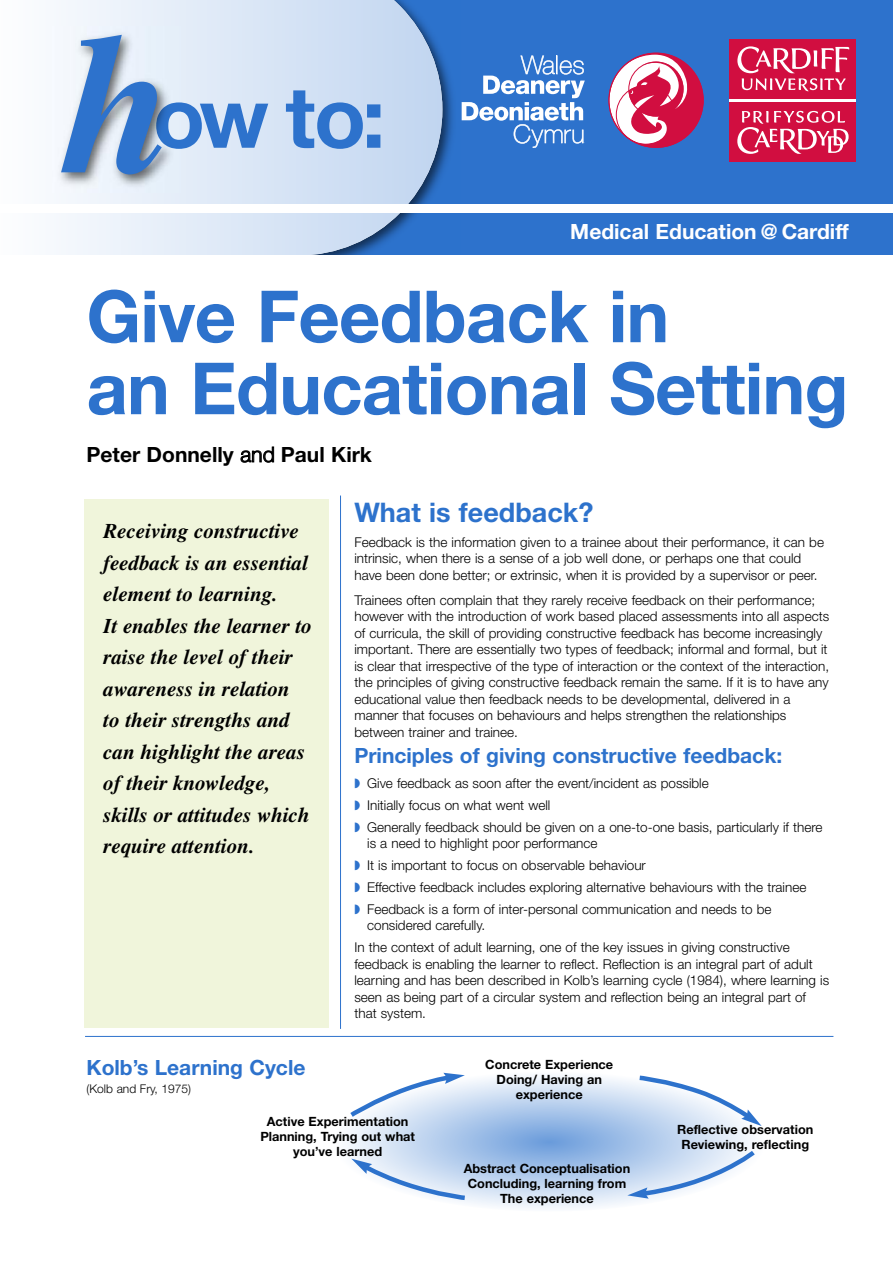
<style>
.page{position:relative;width:893px;height:1263px;background:#fff}
.page>*{position:absolute;margin:0;border:0;box-sizing:border-box;transform-origin:0 0}
.t1{font:700 85.35px "Helvetica Neue";color:#2d72cc}
.t2{font:700 72px/72px "Helvetica Neue";letter-spacing:-.01em;color:#2d72cc}
.t3{font:700 27px "Helvetica Neue";color:#2d72cc}
.t4{font:italic 700 21px/31.5px "Times";color:#000}
.t5{font:700 21px "Helvetica Neue";color:#2d72cc}
.t6{font:700 21px "Helvetica Neue";color:#fff}
.t7{font:700 21px "Helvetica Neue";color:#000}
.t8{font:300 13.5px/16.5px "Helvetica Neue";color:#000}
.t9{font:700 12.75px/15.1px "Helvetica Neue";color:#000;text-align:center}
.t10{font:300 12px "Helvetica Neue";color:#000}
.s1{font-weight:300}
.s2{color:#2d72cc}
</style>
<div class="page">
<div style="left:0;top:213px;width:893px;height:42px;background:#2d72cc"></div>
<div style="left:0;top:0;width:893px;height:204px;background:#2d72cc"></div>
<img style="left:442px;top:58px;width:11px;height:114px">
<svg style="left:0;top:0;width:442px;height:255px;background:#cfdef1"></svg>
<svg style="left:462px;top:55px;width:123px;height:93px"></svg>
<svg style="left:608px;top:53px;width:96px;height:95px"></svg>
<div style="left:729px;top:98px;width:127px;height:5px;background:#fff"></div>
<div style="left:729px;top:102px;width:127px;height:60px;background:#d10e40"></div>
<svg style="left:737px;top:111px;width:112px;height:43px"></svg>
<div style="left:729px;top:40px;width:127px;height:59px;background:#d10e40"></div>
<svg style="left:737px;top:46px;width:112px;height:45px"></svg>
<div style="left:0;top:204px;width:893px;height:9px;background:#fff"></div>
<img style="left:53px;top:26px;width:127px;height:167px">
<img style="left:162px;top:102px;width:18px;height:47px">
<svg style="left:61px;top:35px;width:101px;height:139px"></svg>
<svg style="left:333px;top:1072px;width:431px;height:139px;background:#c0d5ef"></svg>
<div style="left:84px;top:499px;width:244px;height:528px;background:#f0f5db"></div>
<hr style="left:340px;top:495px;width:1px;height:534px;background:#2d72cc">
<hr style="left:85px;top:1036px;width:748px;height:1px;background:#2d72cc">
<svg style="left:635px;top:1075px;width:127px;height:51px"></svg>
<svg style="left:351px;top:1158px;width:118px;height:44px"></svg>
<svg style="left:347px;top:1072px;width:118px;height:47px"></svg>
<svg style="left:627px;top:1148px;width:131px;height:50px"></svg>
<h1 class="t1" style="left:153px;top:65px;width:234px">ow to:</h1>
<h3 class="t6" style="left:570px;top:219px;width:280px">Medical Education @ Cardiff</h3>
<h2 class="t2" style="left:87px;top:279px;width:763px">Give Feedback in<br>an Educational Setting</h2>
<h3 class="t7" style="left:87px;top:442px;width:287px">Peter Donnelly <span class="s1">and</span> Paul Kirk</h3>
<p class="t4" style="left:104px;top:517px;width:210px">Receiving constructive feedback is an essential element to learning.<br>It enables the learner to raise the level of their awareness in relation<br>to their strengths and can highlight the areas of their knowledge, skills or attitudes which require attention.</p>
<h3 class="t3" style="left:354px;top:495px;width:240px">What is feedback?</h3>
<p class="t8" style="left:354px;top:533px;width:471px">Feedback is the information given to a trainee about their performance, it can be intrinsic, when there is a sense of a job well done, or perhaps one that could have been done better; or extrinsic, when it is provided by a supervisor or peer.</p>
<p class="t8" style="left:354px;top:591px;width:476px">Trainees often complain that they rarely receive feedback on their performance; however with the introduction of work based placed assessments into all aspects of curricula, the skill of providing constructive feedback has become increasingly important. There are essentially two types of feedback; informal and formal, but it is clear that irrespective of the type of interaction or the context of the interaction, the principles of giving constructive feedback remain the same. If it is to have any educational value then feedback needs to be developmental, delivered in a manner that focuses on behaviours and helps strengthen the relationships between trainer and trainee.</p>
<h3 class="t5" style="left:354px;top:743px;width:429px">Principles of giving constructive feedback:</h3>
<p class="t8" style="left:354px;top:772px;width:470px;line-height:21.8px"><span class="s2">◗</span> Give feedback as soon after the event/incident as possible<br><span class="s2">◗</span> Initially focus on what went well<br><span class="s2">◗</span> Generally feedback should be given on a one-to-one basis, particularly if there</p>
<p class="t8" style="left:354px;top:832px;width:453px;line-height:21.8px;text-indent:13px">is a need to highlight poor performance<br><span class="s2">◗</span> It is important to focus on observable behaviour<br><span class="s2">◗</span> Effective feedback includes exploring alternative behaviours with the trainee <span class="s2">◗</span> Feedback is a form of inter-personal communication and needs to be</p>
<p class="t8" style="left:354px;top:914px;width:437px;line-height:21.8px;text-indent:13px">considered carefully.<br>In the context of adult learning, one of the key issues in giving constructive</p>
<p class="t8" style="left:354px;top:955px;width:476px">feedback is enabling the learner to reflect. Reflection is an integral part of adult learning and has been described in Kolb’s learning cycle (1984), where learning is seen as being part of a circular system and reflection being an integral part of that system.</p>
<h3 class="t5" style="left:87px;top:1055px;width:220px">Kolb’s Learning Cycle</h3>
<p class="t9" style="left:485px;top:1056px;width:129px">Concrete Experience<br>Doing/ Having an experience</p>
<p class="t10" style="left:87px;top:1081px;width:106px">(Kolb and Fry, 1975)</p>
<p class="t9" style="left:260px;top:1114px;width:156px">Active Experimentation<br>Planning, Trying out what you’ve learned</p>
<p class="t9" style="left:464px;top:1160px;width:168px">Abstract Conceptualisation<br>Concluding, learning from<br>The experience</p>
<p class="t9" style="left:677px;top:1122px;width:138px">Reflective observation<br>Reviewing, reflecting</p>
</div>
